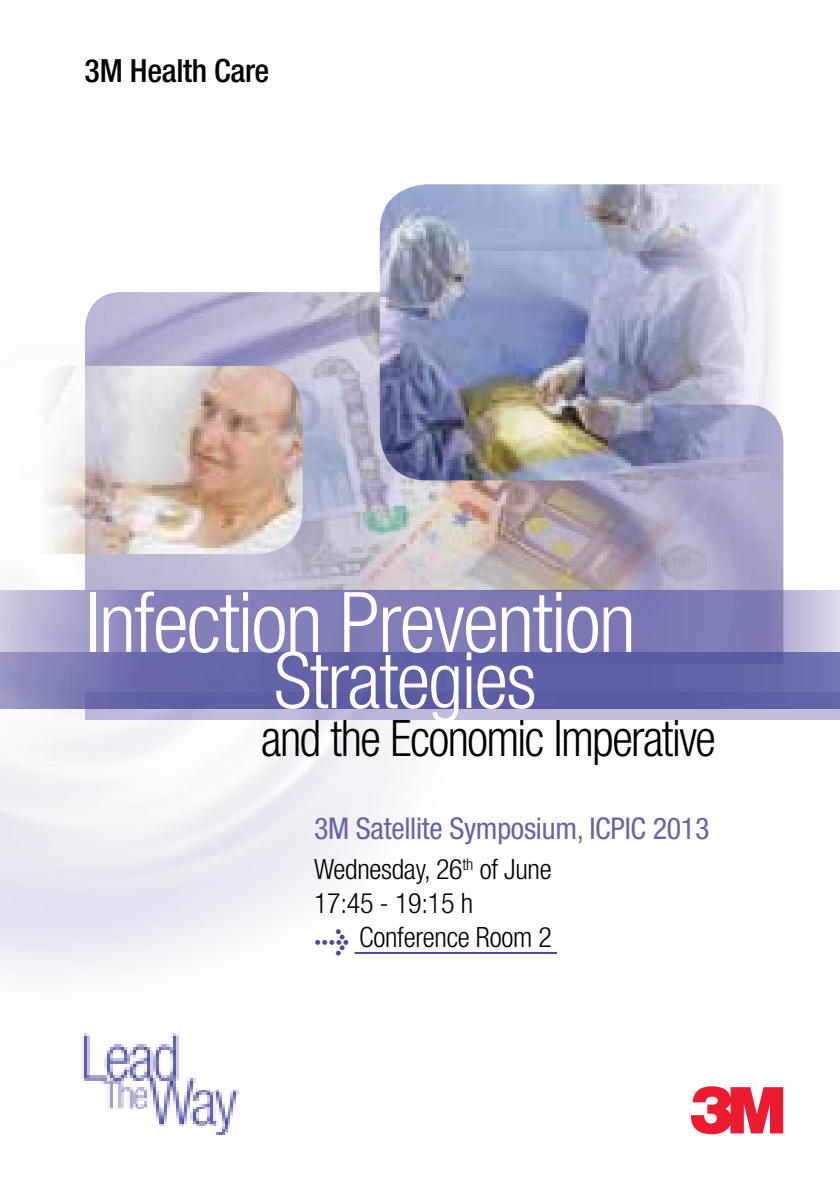
<style>
.page{position:relative;width:840px;height:1191px;background:#fff}
.page>*{position:absolute;margin:0;border:0;box-sizing:border-box;transform-origin:0 0}
.t1{font:300 condensed 83.6px "Helvetica Neue LT Pro";letter-spacing:-.02em;color:#fff}
.t2{font:300 condensed 78px "Helvetica Neue LT Pro";letter-spacing:-.02em;color:#fff}
.t3{font:300 condensed 50.4px "Helvetica Neue LT Pro";letter-spacing:-.03em;color:#000;scale:.95 1}
.t4{font:500 condensed 32px "Helvetica Neue LT Pro";letter-spacing:-.01em;color:#000}
.t5{font:condensed 30px "Helvetica Neue LT Pro";letter-spacing:-.01em;color:#6664a9}
.t6{font:700 29px "Meta Plus";color:#484a9a}
.t7{font:300 condensed 28px/34px "Helvetica Neue LT Pro";letter-spacing:-.01em;color:#000}
</style>
<div class="page">
<img style="left:81px;top:1077px;width:158px;height:57px">
<svg style="left:690px;top:1086px;width:92px;height:48px"></svg>
<svg style="left:445px;top:708px;width:394px;height:12px;fill:#c0bedc"></svg>
<svg style="left:445px;top:590px;width:394px;height:62px;fill:#7d7bb5"></svg>
<svg style="left:445px;top:652px;width:394px;height:56px;fill:#5f60a6"></svg>
<img style="left:224px;top:292px;width:512px;height:298px">
<img style="left:0;top:303px;width:445px;height:774px">
<img style="left:40px;top:366px;width:262px;height:188px">
<img style="left:379px;top:184px;width:402px;height:296px">
<hr style="left:354px;top:952px;width:202px;height:2px;background:#484a9a">
<p class="t4" style="left:85px;top:52px;width:186px">3M Health Care</p>
<h1 class="t1" style="left:85px;top:574px;width:552px">Infection Prevention</h1>
<h2 class="t2" style="left:274px;top:635px;width:264px">Strategies</h2>
<h3 class="t3" style="left:261px;top:709px;width:480px">and the Economic Imperative</h3>
<p class="t5" style="left:314px;top:811px;width:397px">3M Satellite Symposium, ICPIC 2013</p>
<p class="t7" style="left:314px;top:852px;width:239px">Wednesday, 26<sup>th</sup> of June<br>17:45 - 19:15 h</p>
<p class="t7" style="left:359px;top:920px;width:194px">Conference Room 2</p>
<p class="t6" style="left:314px;top:923px;width:37px">&gt;</p>
</div>
